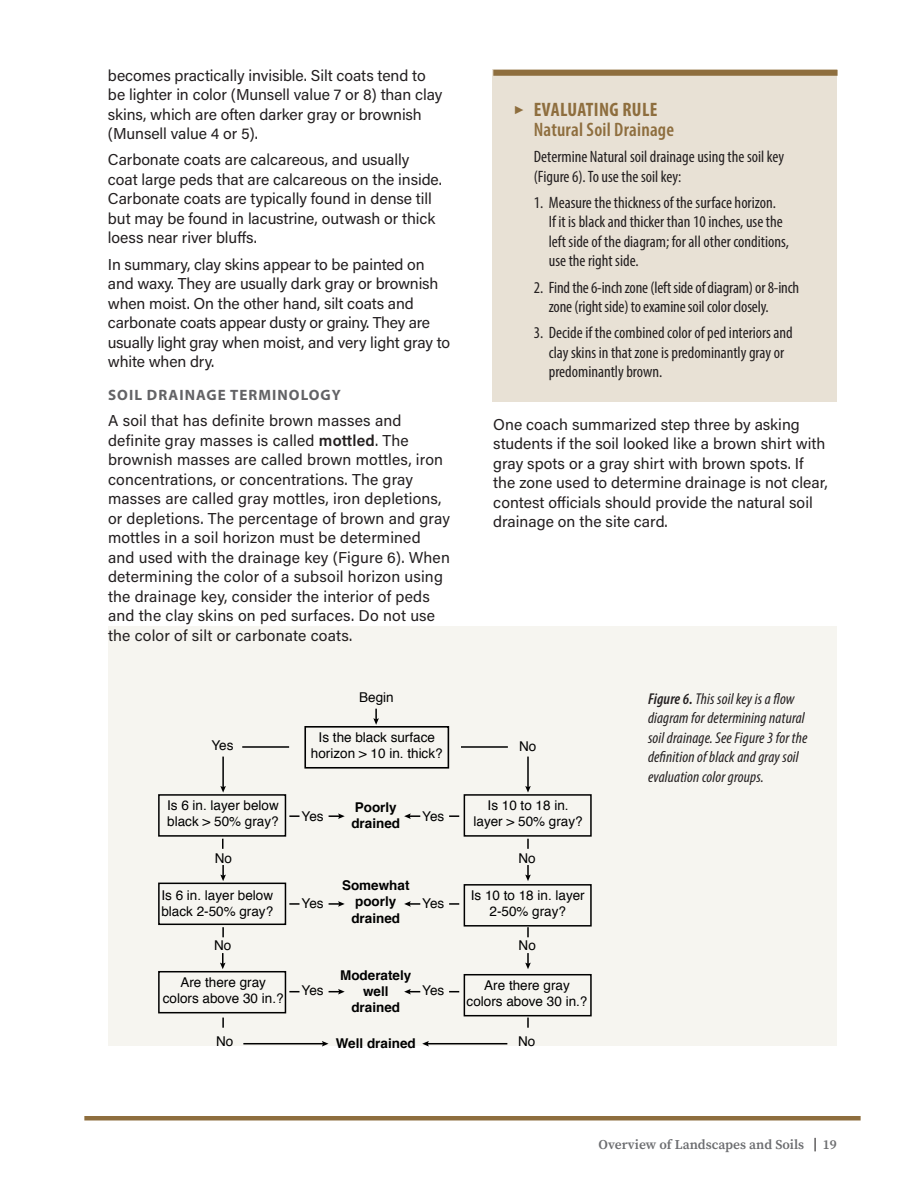
<style>
.page{position:relative;width:918px;height:1188px;background:#fff}
.page>*{position:absolute;margin:0;border:0;box-sizing:border-box;transform-origin:0 0}
.JR-Heading{font:600 condensed 19.5px/19.5px "Myriad Pro";letter-spacing:.01em;color:#8e6e3e}
.JR-body{font:condensed 16.5px/19.5px "Myriad Pro";color:#231f20}
.Body{font:15.75px/19.5px "Acumin Pro";color:#231f20}
.t1{font:italic condensed 15.75px/19.5px "Myriad Pro";letter-spacing:.01em;color:#231f20}
.t2{font:700 15px "Myriad Pro";letter-spacing:.07em;color:#636366}
.t3{font:13.5px/16.2px "Helvetica";color:#000;text-align:center}
.t4{font:700 13.5px/16.2px "Helvetica";color:#000;text-align:center}
.t5{font:600 13.5px "Source Serif Pro";color:#6c6d70}
.s1{font-weight:600}
.s2{font-family:"Arial";font-weight:700;font-stretch:normal;font-size:11.7px}
.s3{font-weight:700}
.s4{color:#231f20}
</style>
<div class="page">
<hr style="left:84px;top:1116px;width:777px;height:4px;background:#8e6e3e">
<div style="left:108px;top:626px;width:729px;height:420px;background:#f6f5f0"></div>
<div style="left:493px;top:69px;width:344px;height:333px;background:#e8e1d5"></div>
<div style="left:493px;top:70px;width:345px;height:6px;background:#8e6e3e"></div>
<hr style="left:242px;top:746px;width:47px;height:2px;background:#000">
<hr style="left:461px;top:746px;width:47px;height:2px;background:#000">
<hr style="left:222px;top:757px;width:2px;height:31px;background:#000">
<svg style="left:220px;top:786px;width:6px;height:7px"></svg>
<svg style="left:220px;top:865px;width:6px;height:16px"></svg>
<svg style="left:525px;top:865px;width:6px;height:16px"></svg>
<svg style="left:525px;top:953px;width:6px;height:16px"></svg>
<svg style="left:220px;top:953px;width:6px;height:16px"></svg>
<hr style="left:527px;top:757px;width:2px;height:31px;background:#000">
<svg style="left:525px;top:786px;width:6px;height:7px"></svg>
<hr style="left:243px;top:1043px;width:81px;height:1px;background:#000">
<svg style="left:322px;top:1041px;width:6px;height:6px"></svg>
<hr style="left:427px;top:1043px;width:80px;height:1px;background:#000">
<svg style="left:422px;top:1041px;width:7px;height:6px"></svg>
<svg style="left:222px;top:839px;width:2px;height:10px"></svg>
<svg style="left:222px;top:927px;width:2px;height:10px"></svg>
<svg style="left:222px;top:1018px;width:2px;height:10px"></svg>
<svg style="left:527px;top:1018px;width:2px;height:10px"></svg>
<svg style="left:527px;top:927px;width:2px;height:10px"></svg>
<svg style="left:527px;top:839px;width:2px;height:10px"></svg>
<svg style="left:329px;top:813px;width:16px;height:6px"></svg>
<svg style="left:329px;top:901px;width:16px;height:6px"></svg>
<svg style="left:329px;top:989px;width:16px;height:5px"></svg>
<svg style="left:404px;top:813px;width:16px;height:6px"></svg>
<svg style="left:404px;top:901px;width:16px;height:6px"></svg>
<svg style="left:404px;top:989px;width:16px;height:5px"></svg>
<svg style="left:289px;top:815px;width:11px;height:2px"></svg>
<svg style="left:289px;top:903px;width:11px;height:2px"></svg>
<svg style="left:449px;top:815px;width:10px;height:2px"></svg>
<svg style="left:449px;top:903px;width:10px;height:2px"></svg>
<svg style="left:373px;top:709px;width:6px;height:16px"></svg>
<div style="left:158px;top:794px;width:128px;height:43px;border:2px solid #000"></div>
<div style="left:158px;top:883px;width:128px;height:42px;border:2px solid #000"></div>
<div style="left:158px;top:971px;width:128px;height:42px;border:2px solid #000"></div>
<div style="left:464px;top:974px;width:128px;height:42px;border:2px solid #000"></div>
<div style="left:464px;top:884px;width:128px;height:43px;border:2px solid #000"></div>
<div style="left:464px;top:794px;width:128px;height:43px;border:2px solid #000"></div>
<div style="left:304px;top:726px;width:145px;height:43px;border:2px solid #000"></div>
<p class="Body" style="left:108px;top:65px;width:336px">becomes practically invisible. Silt coats tend to be lighter in color (Munsell value 7 or 8) than clay skins, which are often darker gray or brownish (Munsell value 4 or 5).</p>
<p class="Body" style="left:108px;top:149px;width:336px">Carbonate coats are calcareous, and usually coat large peds that are calcareous on the inside.<br>Carbonate coats are typically found in dense till but may be found in lacustrine, outwash or thick loess near river bluffs.</p>
<p class="Body" style="left:108px;top:254px;width:344px">In summary, clay skins appear to be painted on and waxy. They are usually dark gray or brownish when moist. On the other hand, silt coats and carbonate coats appear dusty or grainy. They are usually light gray when moist, and very light gray to white when dry.</p>
<h3 class="t2" style="left:108px;top:385px;width:234px">SOIL DRAINAGE TERMINOLOGY</h3>
<p class="Body" style="left:108px;top:410px;width:344px">A soil that has definite brown masses and definite gray masses is called <span class="s1">mottled</span>. The brownish masses are called brown mottles, iron concentrations, or concentrations. The gray masses are called gray mottles, iron depletions, or depletions. The percentage of brown and gray mottles in a soil horizon must be determined and used with the drainage key (Figure 6). When determining the color of a subsoil horizon using the drainage key, consider the interior of peds and the clay skins on ped surfaces. Do not use the color of silt or carbonate coats.</p>
<p class="t3" style="left:211px;top:737px;width:24px">Yes</p>
<p class="t3" style="left:167px;top:797px;width:113px;text-align:left">Is 6 in. layer below black &gt; 50% gray?</p>
<p class="t3" style="left:359px;top:690px;width:36px">Begin</p>
<p class="t3" style="left:311px;top:729px;width:133px">Is the black surface horizon &gt; 10 in. thick?</p>
<p class="t3" style="left:302px;top:808px;width:24px">Yes</p>
<p class="t4" style="left:351px;top:799px;width:50px;text-align:left">Poorly drained</p>
<p class="t3" style="left:422px;top:808px;width:24px">Yes</p>
<p class="JR-Heading" style="left:534px;top:100px;width:142px;text-indent:-20px"><span class="s2">►</span> <span class="s3">EVALUATING RULE<br></span>Natural Soil Drainage</p>
<p class="JR-body" style="left:534px;top:147px;width:252px">Determine Natural soil drainage using the soil key (Figure 6). To use the soil key:</p>
<p class="JR-body" style="left:549px;top:192px;width:242px;text-indent:-15px">1. Measure the thickness of the surface horizon.<br>If it is black and thicker than 10 inches, use the left side of the diagram; for all other conditions, use the right side.</p>
<p class="JR-body" style="left:549px;top:277px;width:252px;text-indent:-15px">2. Find the 6-inch zone (left side of diagram) or 8-inch zone (right side) to examine soil color closely.</p>
<p class="JR-body" style="left:549px;top:323px;width:246px;text-indent:-15px">3. Decide if the combined color of ped interiors and clay skins in that zone is predominantly gray or predominantly brown.</p>
<p class="Body" style="left:493px;top:414px;width:336px">One coach summarized step three by asking students if the soil looked like a brown shirt with gray spots or a gray shirt with brown spots. If the zone used to determine drainage is not clear, contest officials should provide the natural soil drainage on the site card.</p>
<p class="t3" style="left:519px;top:739px;width:19px">No</p>
<p class="t3" style="left:474px;top:797px;width:111px">Is 10 to 18 in. layer &gt; 50% gray?</p>
<p class="t1" style="left:648px;top:689px;width:161px"><span class="s1">Figure 6.</span> This soil key is a flow diagram for determining natural soil drainage. See Figure 3 for the definition of black and gray soil evaluation color groups.</p>
<p class="t3" style="left:215px;top:850px;width:19px">No</p>
<p class="t3" style="left:519px;top:850px;width:19px">No</p>
<p class="t3" style="left:161px;top:888px;width:113px;text-align:left">Is 6 in. layer below black 2-50% gray?</p>
<p class="t3" style="left:302px;top:895px;width:24px">Yes</p>
<p class="t4" style="left:342px;top:877px;width:69px">Somewhat poorly drained</p>
<p class="t3" style="left:422px;top:895px;width:24px">Yes</p>
<p class="t3" style="left:471px;top:887px;width:116px">Is 10 to 18 in. layer<br>2-50% gray?</p>
<p class="t3" style="left:214px;top:938px;width:19px">No</p>
<p class="t3" style="left:519px;top:938px;width:19px">No</p>
<p class="t4" style="left:340px;top:967px;width:73px">Moderately well drained</p>
<p class="t4" style="left:336px;top:1036px;width:82px">Well drained</p>
<p class="t3" style="left:163px;top:975px;width:122px">Are there gray colors above 30 in.?</p>
<p class="t3" style="left:467px;top:977px;width:122px">Are there gray colors above 30 in.?</p>
<p class="t3" style="left:302px;top:983px;width:24px">Yes</p>
<p class="t3" style="left:422px;top:982px;width:24px">Yes</p>
<p class="t3" style="left:216px;top:1034px;width:19px">No</p>
<p class="t3" style="left:518px;top:1034px;width:19px">No</p>
<p class="t5" style="left:599px;top:1135px;width:240px">Overview of Landscapes and Soils <span class="s4">|</span> 19</p>
</div>
